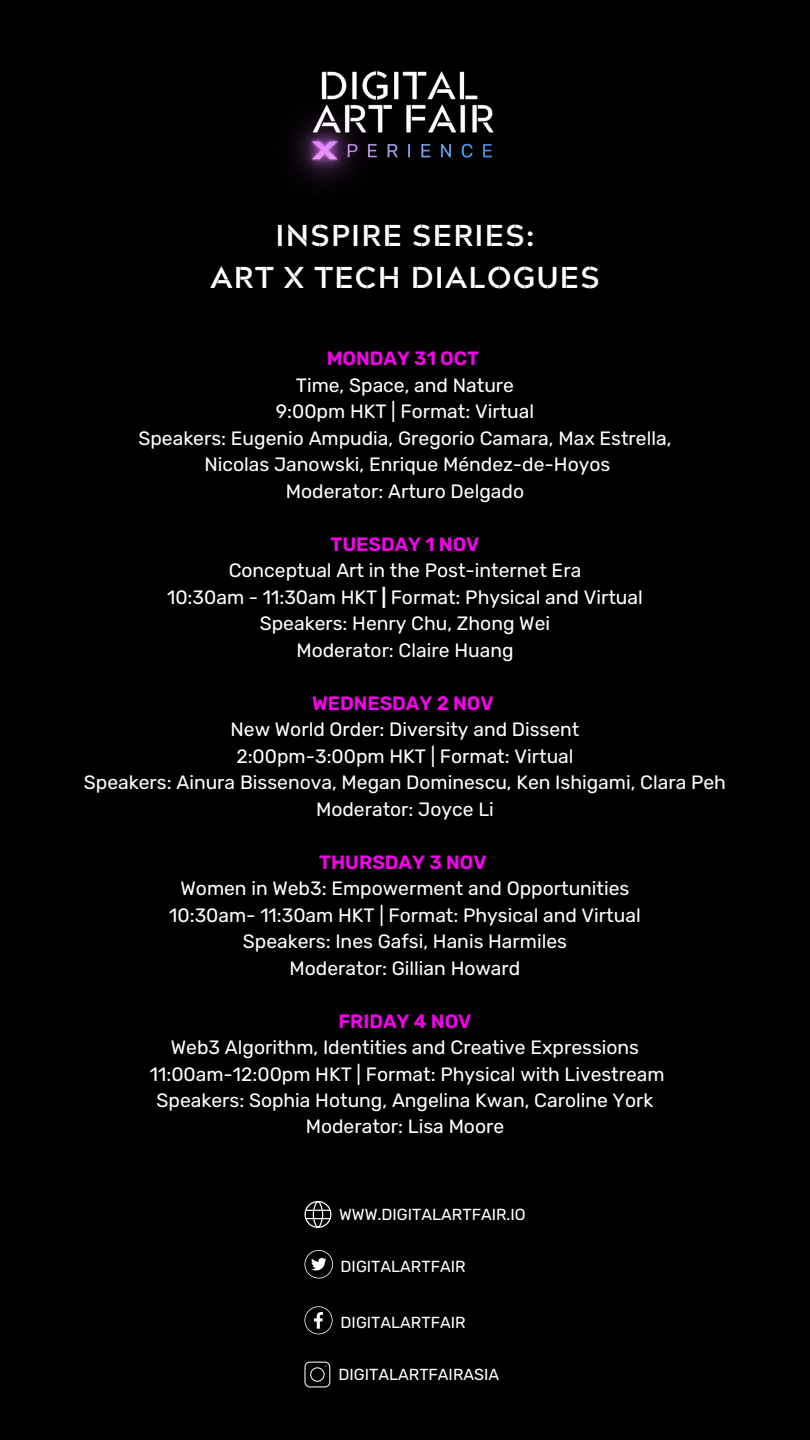
<style>
.page{position:relative;width:810px;height:1440px;background:#000}
.page>*{position:absolute;margin:0;border:0;box-sizing:border-box;transform-origin:0 0}
.t1{font:700 30.2px/42px "Acherus Militant 1";letter-spacing:.045em;color:#fff;text-align:center}
.t2{font:19.3px/26.5px "Rubik";color:#fff;text-align:center}
.t3{font:600 19.3px "Rubik";color:#f800ee}
.t4{font:16px "Rubik";color:#fff}
.s1{font-weight:600}
</style>
<div class="page">
<img style="left:291px;top:71px;width:203px;height:112px">
<svg style="left:304px;top:1362px;width:26px;height:25px"></svg>
<svg style="left:304px;top:1306px;width:29px;height:28px"></svg>
<svg style="left:304px;top:1250px;width:29px;height:29px"></svg>
<svg style="left:305px;top:1201px;width:26px;height:27px"></svg>
<h1 class="t1" style="left:210px;top:217px;width:391px">INSPIRE SERIES:<br>ART X TECH DIALOGUES</h1>
<p class="t3" style="left:327px;top:347px;width:154px">MONDAY 31 OCT</p>
<p class="t2" style="left:138px;top:372px;width:535px">Time, Space, and Nature<br>9:00pm HKT | Format: Virtual<br>Speakers: Eugenio Ampudia, Gregorio Camara, Max Estrella, Nicolas Janowski, Enrique Méndez-de-Hoyos<br>Moderator: Arturo Delgado</p>
<p class="t3" style="left:331px;top:533px;width:150px">TUESDAY 1 NOV</p>
<p class="t2" style="left:167px;top:557px;width:477px">Conceptual Art in the Post-internet Era<br>10:30am - 11:30am HKT <span class="s1">|</span> Format: Physical and Virtual Speakers: Henry Chu, Zhong Wei<br>Moderator: Claire Huang</p>
<p class="t3" style="left:312px;top:692px;width:183px">WEDNESDAY 2 NOV</p>
<p class="t2" style="left:84px;top:716px;width:644px">New World Order: Diversity and Dissent<br>2:00pm-3:00pm HKT | Format: Virtual<br>Speakers: Ainura Bissenova, Megan Dominescu, Ken Ishigami, Clara Peh Moderator: Joyce Li</p>
<p class="t3" style="left:319px;top:851px;width:169px">THURSDAY 3 NOV</p>
<p class="t2" style="left:169px;top:875px;width:473px">Women in Web3: Empowerment and Opportunities 10:30am- 11:30am HKT | Format: Physical and Virtual Speakers: Ines Gafsi, Hanis Harmiles<br>Moderator: Gillian Howard</p>
<p class="t3" style="left:339px;top:1009px;width:134px">FRIDAY 4 NOV</p>
<p class="t2" style="left:150px;top:1034px;width:516px">Web3 Algorithm, Identities and Creative Expressions 11:00am-12:00pm HKT | Format: Physical with Livestream Speakers: Sophia Hotung, Angelina Kwan, Caroline York Moderator: Lisa Moore</p>
<p class="t4" style="left:339px;top:1205px;width:188px">WWW.DIGITALARTFAIR.IO</p>
<p class="t4" style="left:341px;top:1257px;width:126px">DIGITALARTFAIR</p>
<p class="t4" style="left:341px;top:1313px;width:126px">DIGITALARTFAIR</p>
<p class="t4" style="left:339px;top:1365px;width:162px">DIGITALARTFAIRASIA</p>
</div>
